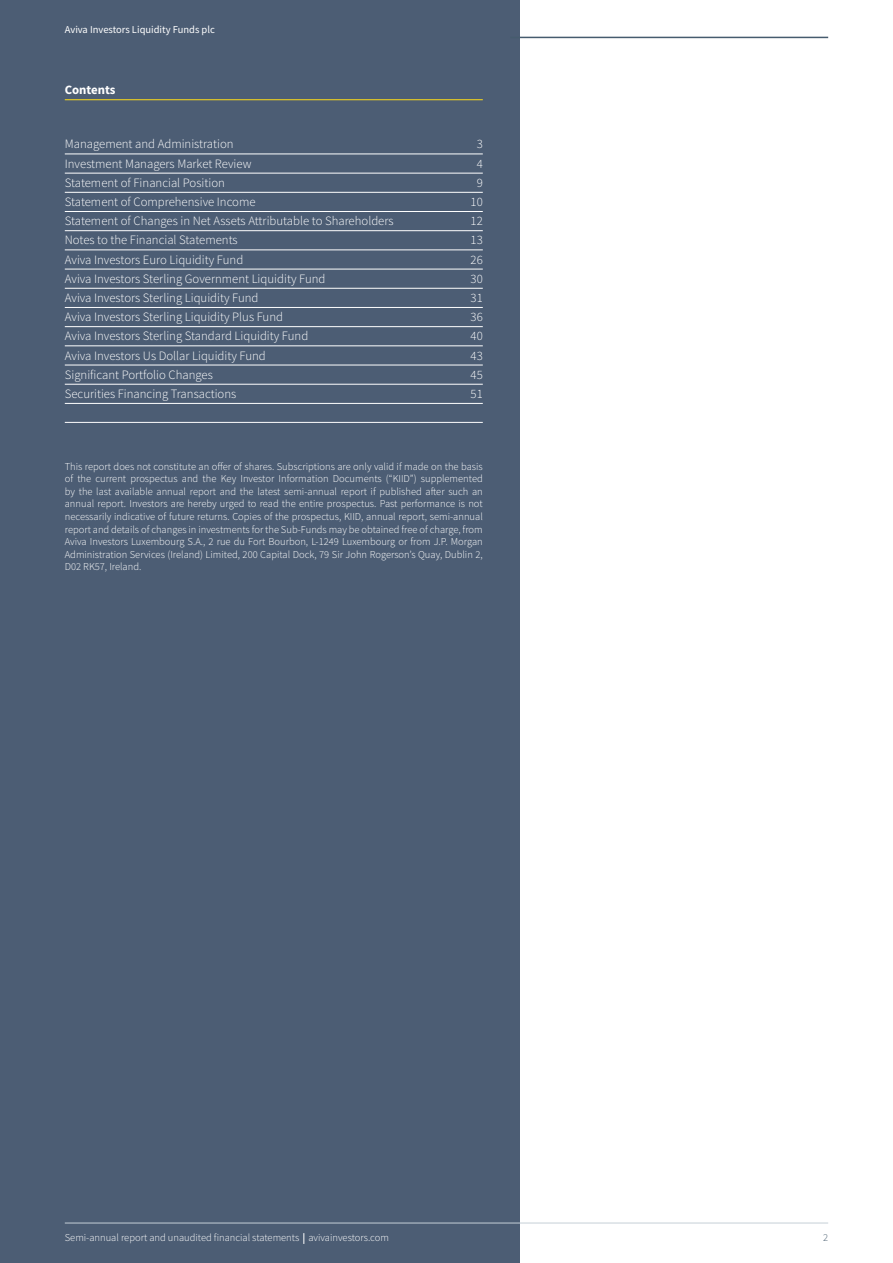
<style>
.page{position:relative;width:893px;height:1263px;background:#fff}
.page>*{position:absolute;margin:0;border:0;box-sizing:border-box;transform-origin:0 0}
.t1{font:300 12.75px "Source Sans Pro";color:#fff}
.Contents{font:700 12.75px "Source Sans Pro";color:#fff}
.t2{font:300 10.5px/12.6px "Source Sans Pro";color:#fff;text-align:justify}
.t3{font:10.5px "Source Sans Pro";color:#fff}
.t4{font:300 10.5px "Source Sans Pro";color:#465c6e}
</style>
<div class="page">
<div style="left:0;top:0;width:520px;height:1263px;background:#4c5d74"></div>
<hr style="left:510px;top:37px;width:318px;height:1px;background:#465c6e">
<hr style="left:65px;top:1223px;width:763px;height:1px;background:#c5cfd6">
<hr style="left:65px;top:99px;width:418px;height:1px;background:#ffdd17">
<hr style="left:65px;top:154px;width:418px;height:1px;background:#fff">
<hr style="left:65px;top:173px;width:418px;height:1px;background:#fff">
<hr style="left:65px;top:192px;width:418px;height:1px;background:#fff">
<hr style="left:65px;top:211px;width:418px;height:1px;background:#fff">
<hr style="left:65px;top:230px;width:418px;height:1px;background:#fff">
<hr style="left:65px;top:249px;width:418px;height:1px;background:#fff">
<hr style="left:65px;top:269px;width:418px;height:1px;background:#fff">
<hr style="left:65px;top:288px;width:418px;height:1px;background:#fff">
<hr style="left:65px;top:307px;width:418px;height:1px;background:#fff">
<hr style="left:65px;top:326px;width:418px;height:1px;background:#fff">
<hr style="left:65px;top:345px;width:418px;height:1px;background:#fff">
<hr style="left:65px;top:365px;width:418px;height:1px;background:#fff">
<hr style="left:65px;top:384px;width:418px;height:1px;background:#fff">
<hr style="left:65px;top:403px;width:418px;height:1px;background:#fff">
<hr style="left:65px;top:422px;width:418px;height:1px;background:#fff">
<p class="t3" style="left:65px;top:23px;width:152px">Aviva Investors Liquidity Funds plc</p>
<p class="Contents" style="left:65px;top:81px;width:52px">Contents</p>
<p class="t1" style="left:65px;top:136px;width:170px">Management and Administration</p>
<p class="t1" style="left:477px;top:136px;width:8px">3</p>
<p class="t1" style="left:65px;top:156px;width:188px">Investment Managers Market Review</p>
<p class="t1" style="left:477px;top:156px;width:8px">4</p>
<p class="t1" style="left:65px;top:175px;width:162px">Statement of Financial Position</p>
<p class="t1" style="left:477px;top:175px;width:8px">9</p>
<p class="t1" style="left:65px;top:194px;width:192px">Statement of Comprehensive Income</p>
<p class="t1" style="left:471px;top:194px;width:14px">10</p>
<p class="t1" style="left:65px;top:213px;width:330px">Statement of Changes in Net Assets Attributable to Shareholders</p>
<p class="t1" style="left:471px;top:213px;width:14px">12</p>
<p class="t1" style="left:65px;top:232px;width:174px">Notes to the Financial Statements</p>
<p class="t1" style="left:471px;top:232px;width:14px">13</p>
<p class="t1" style="left:65px;top:252px;width:180px">Aviva Investors Euro Liquidity Fund</p>
<p class="t1" style="left:471px;top:252px;width:14px">26</p>
<p class="t1" style="left:65px;top:271px;width:262px">Aviva Investors Sterling Government Liquidity Fund</p>
<p class="t1" style="left:471px;top:271px;width:14px">30</p>
<p class="t1" style="left:65px;top:290px;width:195px">Aviva Investors Sterling Liquidity Fund</p>
<p class="t1" style="left:471px;top:290px;width:14px">31</p>
<p class="t1" style="left:65px;top:309px;width:220px">Aviva Investors Sterling Liquidity Plus Fund</p>
<p class="t1" style="left:471px;top:309px;width:14px">36</p>
<p class="t1" style="left:65px;top:328px;width:245px">Aviva Investors Sterling Standard Liquidity Fund</p>
<p class="t1" style="left:471px;top:328px;width:14px">40</p>
<p class="t1" style="left:65px;top:347px;width:203px">Aviva Investors Us Dollar Liquidity Fund</p>
<p class="t1" style="left:471px;top:347px;width:14px">43</p>
<p class="t1" style="left:65px;top:367px;width:150px">Significant Portfolio Changes</p>
<p class="t1" style="left:471px;top:367px;width:14px">45</p>
<p class="t1" style="left:65px;top:386px;width:173px">Securities Financing Transactions</p>
<p class="t1" style="left:471px;top:386px;width:14px">51</p>
<p class="t2" style="left:65px;top:460px;width:420px">This report does not constitute an offer of shares. Subscriptions are only valid if made on the basis of the current prospectus and the Key Investor Information Documents (“KIID”) supplemented by the last available annual report and the latest semi-annual report if published after such an annual report. Investors are hereby urged to read the entire prospectus. Past performance is not necessarily indicative of future returns. Copies of the prospectus, KIID, annual report, semi-annual report and details of changes in investments for the Sub-Funds may be obtained free of charge, from Aviva Investors Luxembourg S.A., 2 rue du Fort Bourbon, L-1249 Luxembourg or from J.P. Morgan Administration Services (Ireland) Limited, 200 Capital Dock, 79 Sir John Rogerson’s Quay, Dublin 2, D02 RK57, Ireland.</p>
<p class="t2" style="left:65px;top:1231px;width:326px">Semi-annual report and unaudited financial statements avivainvestors.com</p>
<p class="t4" style="left:823px;top:1231px;width:7px">2</p>
</div>
